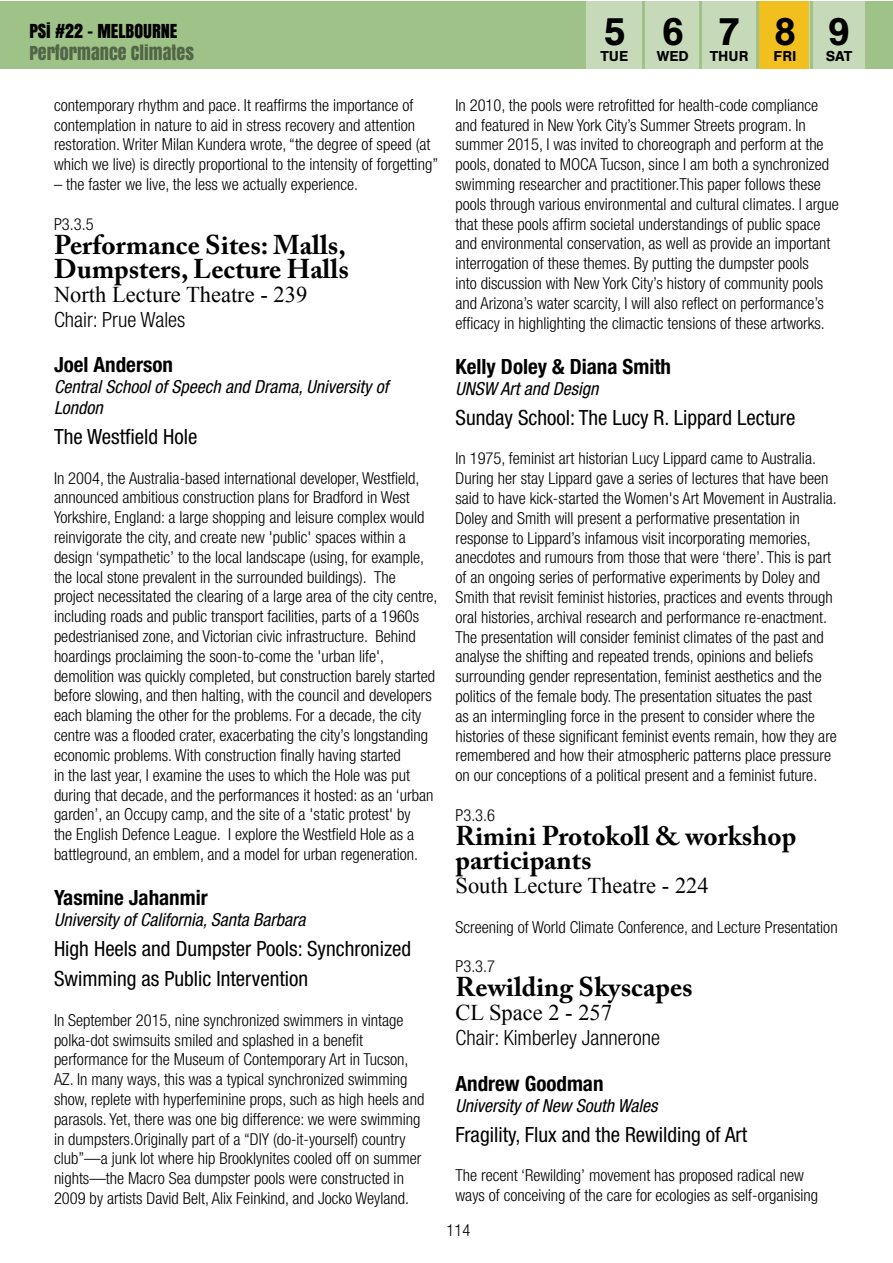
<style>
.page{position:relative;width:893px;height:1263px;background:#fff}
.page>*{position:absolute;margin:0;border:0;box-sizing:border-box;transform-origin:0 0}
.t1{font:700 40.5px "Nimbus San";color:#000}
.t2{font:700 27px/24px "Adobe Caslon Pro";color:#000}
.t3{font:22.5px "Times New Roman";color:#000}
.t4{font:condensed 21px/30px "Helvetica Neue LT Pro";color:#000}
.t5{font:700 condensed 21px "Helvetica Neue LT Pro";color:#000}
.t6{font:300 condensed 21px "Helvetica Neue LT Pro";color:#000}
.t7{font:italic condensed 18px/21px "Helvetica Neue LT Pro";color:#000}
.t8{font:18px "Anton";color:#526646}
.t9{font:18px "Anton";color:#000}
.t10{font:300 condensed 16.5px/19.8px "Helvetica Neue LT Pro";color:#000}
.t11{font:700 15px "Nimbus San";color:#000}
</style>
<div class="page">
<div style="left:0;top:1px;width:892px;height:68px;background:#9ec288"></div>
<div style="left:645px;top:1px;width:55px;height:68px;background:#c6daba"></div>
<div style="left:586px;top:1px;width:56px;height:68px;background:#c6daba"></div>
<div style="left:700px;top:1px;width:56px;height:68px;background:#c6daba"></div>
<div style="left:759px;top:1px;width:53px;height:68px;background:#f2c01e"></div>
<div style="left:810px;top:1px;width:55px;height:68px;background:#c6daba"></div>
<hr style="left:699px;top:1px;width:3px;height:68px;background:#9ec288">
<hr style="left:810px;top:1px;width:3px;height:68px;background:#9ec288">
<p class="t9" style="left:29px;top:18px;width:150px">PSI #22 - MELBOURNE</p>
<p class="t8" style="left:29px;top:40px;width:166px">PERFORMANCE CLIMATES</p>
<h1 class="t1" style="left:603px;top:9px;width:24px">5</h1>
<p class="t11" style="left:600px;top:48px;width:29px">TUE</p>
<h1 class="t1" style="left:661px;top:9px;width:24px">6</h1>
<p class="t11" style="left:657px;top:48px;width:34px">WED</p>
<h1 class="t1" style="left:718px;top:9px;width:24px">7</h1>
<p class="t11" style="left:710px;top:48px;width:40px">THUR</p>
<h1 class="t1" style="left:774px;top:9px;width:24px">8</h1>
<p class="t11" style="left:773px;top:48px;width:25px">FRI</p>
<h1 class="t1" style="left:828px;top:9px;width:24px">9</h1>
<p class="t11" style="left:826px;top:48px;width:28px">SAT</p>
<p class="t10" style="left:54px;top:95px;width:386px">contemporary rhythm and pace. It reaffirms the importance of contemplation in nature to aid in stress recovery and attention restoration. Writer Milan Kundera wrote, “the degree of speed (at which we live) is directly proportional to the intensity of forgetting”</p>
<p class="t10" style="left:54px;top:174px;width:306px">– the faster we live, the less we actually experience.</p>
<p class="t10" style="left:54px;top:214px;width:41px">P3.3.5</p>
<h2 class="t2" style="left:54px;top:232px;width:296px">Performance Sites: Malls,<br>Dumpsters, Lecture Halls</h2>
<h3 class="t3" style="left:54px;top:281px;width:255px">North Lecture Theatre - 239</h3>
<p class="t6" style="left:54px;top:307px;width:133px">Chair: Prue Wales</p>
<p class="t5" style="left:54px;top:352px;width:120px">Joel Anderson</p>
<p class="t7" style="left:54px;top:377px;width:336px">Central School of Speech and Drama, University of<br>London</p>
<p class="t4" style="left:54px;top:421px;width:145px">The Westfield Hole</p>
<p class="t10" style="left:54px;top:468px;width:385px">In 2004, the Australia-based international developer, Westfield, announced ambitious construction plans for Bradford in West Yorkshire, England: a large shopping and leisure complex would reinvigorate the city, and create new 'public' spaces within a design ‘sympathetic’ to the local landscape (using, for example, the local stone prevalent in the surrounded buildings). The project necessitated the clearing of a large area of the city centre, including roads and public transport facilities, parts of a 1960s pedestrianised zone, and Victorian civic infrastructure. Behind hoardings proclaiming the soon-to-come the 'urban life', demolition was quickly completed, but construction barely started before slowing, and then halting, with the council and developers each blaming the other for the problems. For a decade, the city centre was a flooded crater, exacerbating the city’s longstanding economic problems. With construction finally having started<br>in the last year, I examine the uses to which the Hole was put during that decade, and the performances it hosted: as an ‘urban garden’, an Occupy camp, and the site of a 'static protest' by<br>the English Defence League. I explore the Westfield Hole as a battleground, an emblem, and a model for urban regeneration.</p>
<p class="t5" style="left:54px;top:885px;width:155px">Yasmine Jahanmir</p>
<p class="t7" style="left:54px;top:910px;width:253px">University of California, Santa Barbara</p>
<p class="t4" style="left:54px;top:934px;width:359px">High Heels and Dumpster Pools: Synchronized<br>Swimming as Public Intervention</p>
<p class="t10" style="left:54px;top:1010px;width:372px">In September 2015, nine synchronized swimmers in vintage polka-dot swimsuits smiled and splashed in a benefit performance for the Museum of Contemporary Art in Tucson, AZ. In many ways, this was a typical synchronized swimming show, replete with hyperfeminine props, such as high heels and parasols. Yet, there was one big difference: we were swimming in dumpsters.Originally part of a “DIY (do-it-yourself) country club”—a junk lot where hip Brooklynites cooled off on summer nights—the Macro Sea dumpster pools were constructed in 2009 by artists David Belt, Alix Feinkind, and Jocko Weyland.</p>
<p class="t10" style="left:455px;top:95px;width:385px">In 2010, the pools were retrofitted for health-code compliance and featured in New York City’s Summer Streets program. In summer 2015, I was invited to choreograph and perform at the pools, donated to MOCA Tucson, since I am both a synchronized swimming researcher and practitioner.This paper follows these pools through various environmental and cultural climates. I argue that these pools affirm societal understandings of public space and environmental conservation, as well as provide an important interrogation of these themes. By putting the dumpster pools<br>into discussion with New York City’s history of community pools and Arizona’s water scarcity, I will also reflect on performance’s efficacy in highlighting the climactic tensions of these artworks.</p>
<p class="t5" style="left:455px;top:354px;width:217px">Kelly Doley &amp; Diana Smith</p>
<p class="t7" style="left:455px;top:378px;width:144px">UNSW Art and Design</p>
<p class="t4" style="left:455px;top:402px;width:341px">Sunday School: The Lucy R. Lippard Lecture</p>
<p class="t10" style="left:455px;top:449px;width:383px">In 1975, feminist art historian Lucy Lippard came to Australia.<br>During her stay Lippard gave a series of lectures that have been said to have kick-started the Women's Art Movement in Australia.<br>Doley and Smith will present a performative presentation in response to Lippard’s infamous visit incorporating memories, anecdotes and rumours from those that were ‘there’. This is part of an ongoing series of performative experiments by Doley and Smith that revisit feminist histories, practices and events through oral histories, archival research and performance re-enactment.<br>The presentation will consider feminist climates of the past and analyse the shifting and repeated trends, opinions and beliefs surrounding gender representation, feminist aesthetics and the politics of the female body. The presentation situates the past<br>as an intermingling force in the present to consider where the histories of these significant feminist events remain, how they are remembered and how their atmospheric patterns place pressure on our conceptions of a political present and a feminist future.</p>
<p class="t10" style="left:455px;top:805px;width:41px">P3.3.6</p>
<h2 class="t2" style="left:455px;top:823px;width:342px">Rimini Protokoll &amp; workshop participants</h2>
<h3 class="t3" style="left:455px;top:873px;width:255px">South Lecture Theatre - 224</h3>
<p class="t10" style="left:455px;top:917px;width:384px">Screening of World Climate Conference, and Lecture Presentation</p>
<p class="t10" style="left:455px;top:956px;width:41px">P3.3.7</p>
<h2 class="t2" style="left:455px;top:975px;width:239px">Rewilding Skyscapes</h2>
<h3 class="t3" style="left:455px;top:1000px;width:158px">CL Space 2 - 257</h3>
<p class="t6" style="left:455px;top:1026px;width:206px">Chair: Kimberley Jannerone</p>
<p class="t5" style="left:455px;top:1070px;width:150px">Andrew Goodman</p>
<p class="t7" style="left:455px;top:1095px;width:203px">University of New South Wales</p>
<p class="t4" style="left:455px;top:1119px;width:293px">Fragility, Flux and the Rewilding of Art</p>
<p class="t10" style="left:455px;top:1165px;width:364px">The recent ‘Rewilding’ movement has proposed radical new ways of conceiving of the care for ecologies as self-organising</p>
<p class="t10" style="left:446px;top:1220px;width:25px">114</p>
</div>
